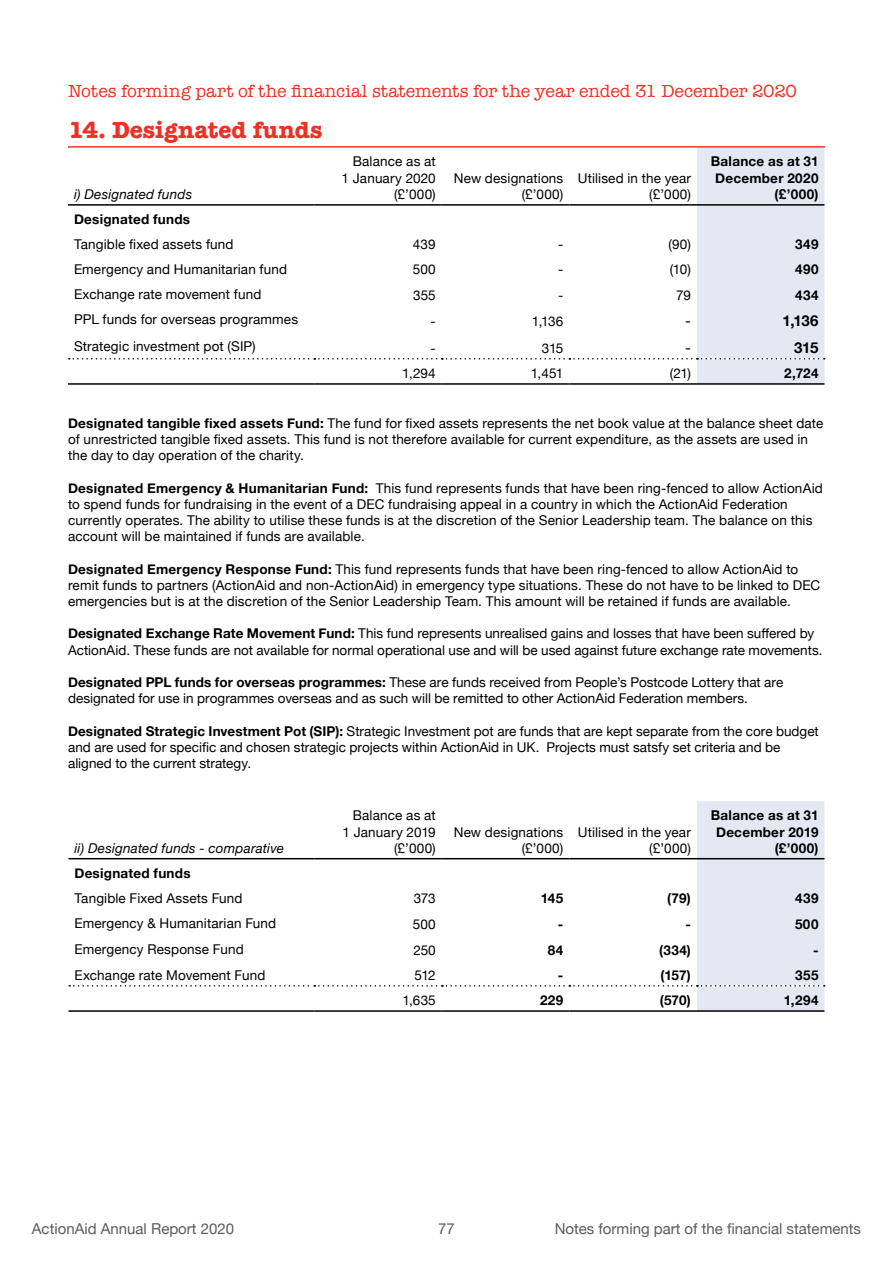
<style>
.page{position:relative;width:893px;height:1263px;background:#fff}
.page>*{position:absolute;margin:0;border:0;box-sizing:border-box;transform-origin:0 0}
.t1{font:700 24px "American Typewriter";color:#ee3124}
.t2{font:18px "American Typewriter";letter-spacing:-.005em;color:#ee3124}
.t3{font:15px "Helvetica Neue";color:#000}
.t4{font:700 15px "Helvetica Neue";letter-spacing:-.02em;color:#000}
.t5{font:13.5px/16.2px "Helvetica Neue";letter-spacing:.01em;color:#000}
.t6{font:700 13.5px/16.2px "Helvetica Neue";letter-spacing:.02em;color:#000;text-align:right}
.t7{font:italic 13.5px "Helvetica Neue";letter-spacing:.015em;color:#000}
.s1{font-weight:700}
</style>
<div class="page">
<hr style="left:68px;top:383px;width:246px;height:2px;background:#000">
<hr style="left:314px;top:383px;width:128px;height:2px;background:#000">
<hr style="left:442px;top:383px;width:127px;height:2px;background:#000">
<hr style="left:569px;top:383px;width:128px;height:2px;background:#000">
<hr style="left:697px;top:383px;width:127px;height:2px;background:#000">
<hr style="left:68px;top:204px;width:246px;height:2px;background:#000">
<svg style="left:69px;top:148px;width:756px;height:236px"></svg>
<hr style="left:68px;top:146px;width:757px;height:2px;background:#ee3124">
<hr style="left:68px;top:858px;width:246px;height:1px;background:#000">
<hr style="left:68px;top:1010px;width:246px;height:2px;background:#000">
<hr style="left:314px;top:1010px;width:128px;height:2px;background:#000">
<hr style="left:442px;top:1010px;width:127px;height:2px;background:#000">
<hr style="left:569px;top:1010px;width:128px;height:2px;background:#000">
<hr style="left:697px;top:1010px;width:127px;height:2px;background:#000">
<svg style="left:69px;top:801px;width:756px;height:210px"></svg>
<h2 class="t2" style="left:68px;top:78px;width:731px">Notes forming part of the financial statements for the year ended 31 December 2020</h2>
<h1 class="t1" style="left:68px;top:109px;width:256px">14. Designated funds</h1>
<p class="t7" style="left:74px;top:184px;width:120px">i) Designated funds</p>
<p class="t5" style="left:342px;top:154px;width:96px;text-align:right">Balance as at<br>1 January 2020 (£’000)</p>
<p class="t5" style="left:454px;top:171px;width:111px;text-align:right">New designations (£’000)</p>
<p class="t5" style="left:578px;top:171px;width:115px;text-align:right">Utilised in the year (£’000)</p>
<p class="t6" style="left:711px;top:154px;width:109px">Balance as at 31<br>December 2020 (£’000)</p>
<p class="t6" style="left:74px;top:211px;width:118px">Designated funds</p>
<p class="t5" style="left:74px;top:237px;width:161px">Tangible fixed assets fund</p>
<p class="t5" style="left:413px;top:237px;width:24px">439</p>
<p class="t5" style="left:558px;top:237px;width:7px">-</p>
<p class="t5" style="left:668px;top:237px;width:24px">(90)</p>
<p class="t6" style="left:795px;top:237px;width:25px">349</p>
<p class="t5" style="left:74px;top:262px;width:215px">Emergency and Humanitarian fund</p>
<p class="t5" style="left:413px;top:262px;width:24px">500</p>
<p class="t5" style="left:558px;top:262px;width:7px">-</p>
<p class="t5" style="left:670px;top:262px;width:23px">(10)</p>
<p class="t6" style="left:795px;top:262px;width:25px">490</p>
<p class="t5" style="left:74px;top:287px;width:189px">Exchange rate movement fund</p>
<p class="t5" style="left:413px;top:287px;width:24px">355</p>
<p class="t5" style="left:558px;top:287px;width:7px">-</p>
<p class="t5" style="left:676px;top:287px;width:16px">79</p>
<p class="t6" style="left:795px;top:287px;width:25px">434</p>
<p class="t5" style="left:74px;top:312px;width:226px">PPL funds for overseas programmes</p>
<p class="t5" style="left:431px;top:314px;width:7px">-</p>
<p class="t5" style="left:532px;top:314px;width:33px">1,136</p>
<p class="t3" style="left:685px;top:310px;width:7px">-</p>
<p class="t4" style="left:782px;top:309px;width:38px">1,136</p>
<p class="t5" style="left:74px;top:339px;width:183px">Strategic investment pot (SIP)</p>
<p class="t5" style="left:431px;top:341px;width:7px">-</p>
<p class="t5" style="left:542px;top:341px;width:23px">315</p>
<p class="t3" style="left:685px;top:337px;width:7px">-</p>
<p class="t4" style="left:794px;top:336px;width:26px">315</p>
<p class="t5" style="left:402px;top:366px;width:35px">1,294</p>
<p class="t5" style="left:531px;top:366px;width:34px">1,451</p>
<p class="t5" style="left:670px;top:366px;width:23px">(21)</p>
<p class="t6" style="left:784px;top:365px;width:36px">2,724</p>
<p class="t5" style="left:68px;top:416px;width:757px"><span class="s1">Designated tangible fixed assets Fund:</span> The fund for fixed assets represents the net book value at the balance sheet date of unrestricted tangible fixed assets. This fund is not therefore available for current expenditure, as the assets are used in the day to day operation of the charity.</p>
<p class="t5" style="left:68px;top:480px;width:756px"><span class="s1">Designated Emergency &amp; Humanitarian Fund:</span> This fund represents funds that have been ring-fenced to allow ActionAid to spend funds for fundraising in the event of a DEC fundraising appeal in a country in which the ActionAid Federation currently operates. The ability to utilise these funds is at the discretion of the Senior Leadership team. The balance on this account will be maintained if funds are available.</p>
<p class="t5" style="left:68px;top:561px;width:754px"><span class="s1">Designated Emergency Response Fund:</span> This fund represents funds that have been ring-fenced to allow ActionAid to remit funds to partners (ActionAid and non-ActionAid) in emergency type situations. These do not have to be linked to DEC emergencies but is at the discretion of the Senior Leadership Team. This amount will be retained if funds are available.</p>
<p class="t5" style="left:68px;top:626px;width:756px"><span class="s1">Designated Exchange Rate Movement Fund:</span> This fund represents unrealised gains and losses that have been suffered by<br>ActionAid. These funds are not available for normal operational use and will be used against future exchange rate movements.</p>
<p class="t5" style="left:68px;top:675px;width:717px"><span class="s1">Designated PPL funds for overseas programmes:</span> These are funds received from People’s Postcode Lottery that are designated for use in programmes overseas and as such will be remitted to other ActionAid Federation members.</p>
<p class="t5" style="left:68px;top:723px;width:752px"><span class="s1">Designated Strategic Investment Pot (SIP):</span> Strategic Investment pot are funds that are kept separate from the core budget and are used for specific and chosen strategic projects within ActionAid in UK. Projects must satsfy set criteria and be aligned to the current strategy.</p>
<p class="t7" style="left:74px;top:838px;width:211px">ii) Designated funds - comparative</p>
<p class="t5" style="left:342px;top:808px;width:95px;text-align:right">Balance as at<br>1 January 2019 (£’000)</p>
<p class="t5" style="left:454px;top:824px;width:111px;text-align:right">New designations (£’000)</p>
<p class="t5" style="left:578px;top:824px;width:115px;text-align:right">Utilised in the year (£’000)</p>
<p class="t6" style="left:711px;top:808px;width:109px">Balance as at 31<br>December 2019 (£’000)</p>
<p class="t6" style="left:74px;top:865px;width:118px">Designated funds</p>
<p class="t5" style="left:74px;top:890px;width:170px">Tangible Fixed Assets Fund</p>
<p class="t5" style="left:414px;top:891px;width:24px">373</p>
<p class="t6" style="left:541px;top:890px;width:24px">145</p>
<p class="t6" style="left:667px;top:890px;width:25px">(79)</p>
<p class="t6" style="left:795px;top:890px;width:25px">439</p>
<p class="t5" style="left:74px;top:916px;width:203px">Emergency &amp; Humanitarian Fund</p>
<p class="t5" style="left:413px;top:917px;width:24px">500</p>
<p class="t6" style="left:558px;top:917px;width:7px">-</p>
<p class="t6" style="left:685px;top:917px;width:7px">-</p>
<p class="t6" style="left:795px;top:917px;width:25px">500</p>
<p class="t5" style="left:74px;top:942px;width:171px">Emergency Response Fund</p>
<p class="t5" style="left:413px;top:942px;width:24px">250</p>
<p class="t6" style="left:548px;top:942px;width:17px">84</p>
<p class="t6" style="left:659px;top:942px;width:33px">(334)</p>
<p class="t6" style="left:813px;top:942px;width:7px">-</p>
<p class="t5" style="left:74px;top:967px;width:192px">Exchange rate Movement Fund</p>
<p class="t5" style="left:415px;top:968px;width:23px">512</p>
<p class="t6" style="left:558px;top:967px;width:7px">-</p>
<p class="t6" style="left:661px;top:967px;width:32px">(157)</p>
<p class="t6" style="left:795px;top:967px;width:25px">355</p>
<p class="t5" style="left:402px;top:993px;width:35px">1,635</p>
<p class="t6" style="left:540px;top:992px;width:25px">229</p>
<p class="t6" style="left:660px;top:992px;width:33px">(570)</p>
<p class="t6" style="left:784px;top:992px;width:36px">1,294</p>
<p class="t3" style="left:32px;top:1217px;width:204px">ActionAid Annual Report 2020</p>
<p class="t3" style="left:438px;top:1217px;width:18px">77</p>
<p class="t3" style="left:555px;top:1217px;width:308px">Notes forming part of the financial statements</p>
</div>
